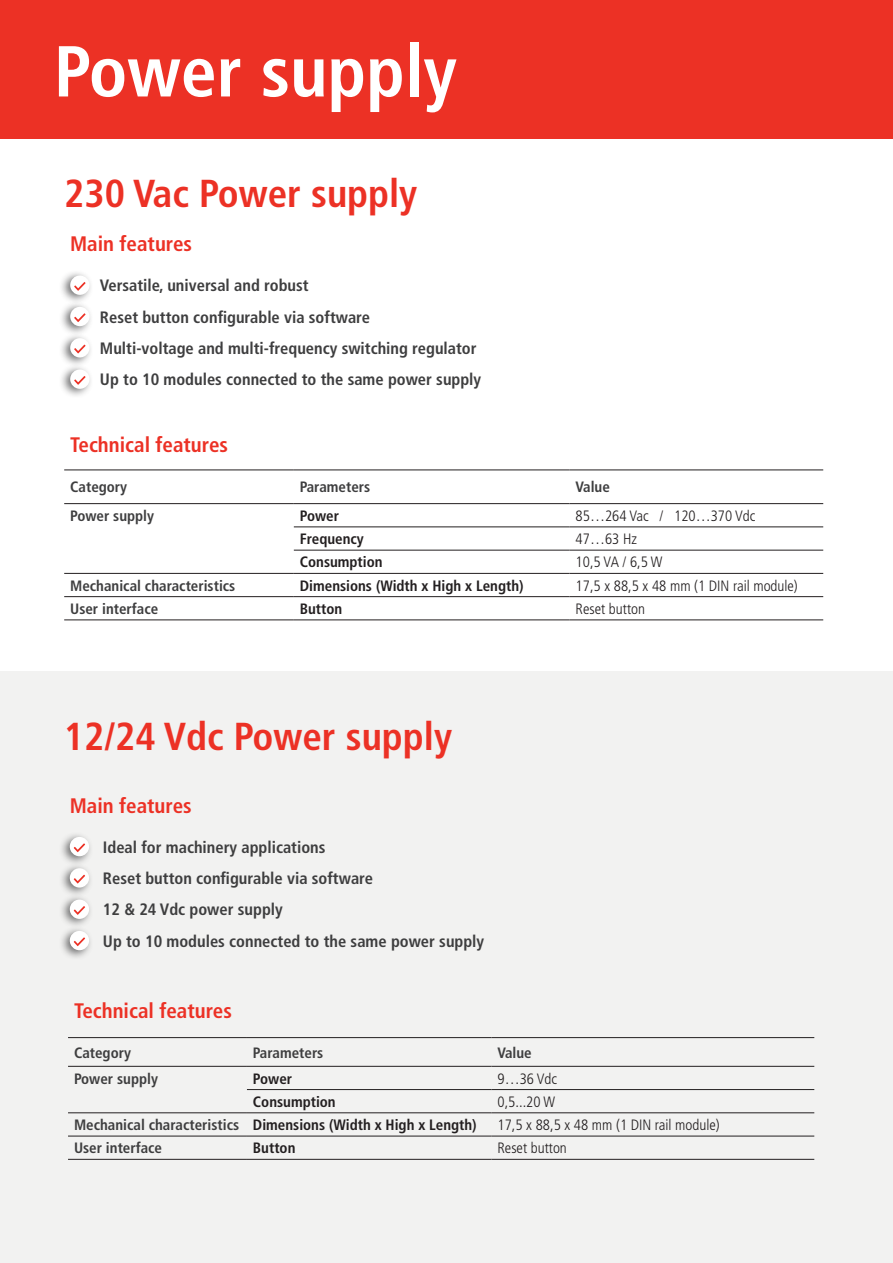
<style>
.page{position:relative;width:893px;height:1263px;background:#fff}
.page>*{position:absolute;margin:0;border:0;box-sizing:border-box;transform-origin:0 0}
.t1{font:700 condensed 72px "Frutiger LT Std";color:#fff}
.t2{font:700 condensed 39px "Frutiger LT Std";color:#ec3125}
.t3{font:700 condensed 21px "Frutiger LT Std";color:#ec3125}
.t4{font:700 condensed 16.5px "Frutiger LT Std";color:#3e3e3f}
.t5{font:700 condensed 15px "Frutiger LT Std";color:#3e3e3f}
.t6{font:300 condensed 15px "Frutiger LT Std";color:#231f20}
.t7{font:700 condensed 15px "Frutiger LT Std";color:#231f20}
</style>
<div class="page">
<hr style="left:64px;top:503px;width:230px;height:1px;background:#231f20">
<hr style="left:64px;top:573px;width:230px;height:1px;background:#231f20">
<hr style="left:64px;top:620px;width:230px;height:1px;background:#231f20">
<hr style="left:294px;top:503px;width:276px;height:1px;background:#231f20">
<hr style="left:570px;top:503px;width:253px;height:1px;background:#231f20">
<hr style="left:294px;top:527px;width:276px;height:1px;background:#231f20">
<hr style="left:570px;top:527px;width:253px;height:1px;background:#231f20">
<hr style="left:294px;top:550px;width:276px;height:1px;background:#231f20">
<hr style="left:570px;top:550px;width:253px;height:1px;background:#231f20">
<hr style="left:294px;top:573px;width:276px;height:1px;background:#231f20">
<hr style="left:570px;top:573px;width:253px;height:1px;background:#231f20">
<hr style="left:294px;top:596px;width:276px;height:1px;background:#231f20">
<hr style="left:570px;top:596px;width:253px;height:1px;background:#231f20">
<hr style="left:294px;top:620px;width:276px;height:1px;background:#231f20">
<hr style="left:570px;top:620px;width:253px;height:1px;background:#231f20">
<hr style="left:64px;top:470px;width:230px;height:1px;background:#231f20">
<hr style="left:294px;top:470px;width:276px;height:1px;background:#231f20">
<hr style="left:570px;top:470px;width:253px;height:1px;background:#231f20">
<hr style="left:64px;top:596px;width:230px;height:1px;background:#231f20">
<div style="left:59px;top:270px;width:35px;height:35px;background:#3e3e3f;opacity:.75"></div>
<div style="left:70px;top:275px;width:20px;height:20px;background:#fff;border-radius:50%"></div>
<svg style="left:74px;top:282px;width:12px;height:9px"></svg>
<div style="left:59px;top:301px;width:35px;height:35px;background:#3e3e3f;opacity:.75"></div>
<div style="left:70px;top:307px;width:20px;height:19px;background:#fff;border-radius:50%"></div>
<svg style="left:74px;top:313px;width:12px;height:9px"></svg>
<div style="left:59px;top:332px;width:35px;height:36px;background:#3e3e3f;opacity:.75"></div>
<div style="left:70px;top:338px;width:20px;height:19px;background:#fff;border-radius:50%"></div>
<svg style="left:74px;top:345px;width:12px;height:8px"></svg>
<div style="left:59px;top:364px;width:35px;height:35px;background:#3e3e3f;opacity:.75"></div>
<div style="left:70px;top:369px;width:20px;height:20px;background:#fff;border-radius:50%"></div>
<svg style="left:74px;top:376px;width:12px;height:9px"></svg>
<div style="left:0;top:0;width:893px;height:139px;background:#ec3125"></div>
<div style="left:0;top:671px;width:893px;height:592px;background:#f2f2f1"></div>
<div style="left:58px;top:831px;width:35px;height:35px;background:#3e3e3f;opacity:.75"></div>
<div style="left:70px;top:837px;width:19px;height:19px;background:#fff;border-radius:50%"></div>
<svg style="left:74px;top:843px;width:11px;height:9px"></svg>
<div style="left:58px;top:862px;width:35px;height:36px;background:#3e3e3f;opacity:.75"></div>
<div style="left:70px;top:868px;width:19px;height:19px;background:#fff;border-radius:50%"></div>
<svg style="left:74px;top:875px;width:11px;height:8px"></svg>
<div style="left:58px;top:894px;width:35px;height:35px;background:#3e3e3f;opacity:.75"></div>
<div style="left:70px;top:899px;width:19px;height:20px;background:#fff;border-radius:50%"></div>
<svg style="left:74px;top:906px;width:11px;height:9px"></svg>
<div style="left:58px;top:925px;width:35px;height:35px;background:#3e3e3f;opacity:.75"></div>
<div style="left:70px;top:931px;width:19px;height:19px;background:#fff;border-radius:50%"></div>
<svg style="left:74px;top:937px;width:11px;height:9px"></svg>
<hr style="left:68px;top:1066px;width:179px;height:1px;background:#231f20">
<hr style="left:68px;top:1112px;width:179px;height:1px;background:#231f20">
<hr style="left:68px;top:1159px;width:179px;height:1px;background:#231f20">
<hr style="left:247px;top:1066px;width:244px;height:1px;background:#231f20">
<hr style="left:491px;top:1066px;width:323px;height:1px;background:#231f20">
<hr style="left:247px;top:1089px;width:244px;height:1px;background:#231f20">
<hr style="left:491px;top:1089px;width:323px;height:1px;background:#231f20">
<hr style="left:247px;top:1112px;width:244px;height:1px;background:#231f20">
<hr style="left:491px;top:1112px;width:323px;height:1px;background:#231f20">
<hr style="left:247px;top:1136px;width:244px;height:1px;background:#231f20">
<hr style="left:491px;top:1136px;width:323px;height:1px;background:#231f20">
<hr style="left:247px;top:1159px;width:244px;height:1px;background:#231f20">
<hr style="left:491px;top:1159px;width:323px;height:1px;background:#231f20">
<hr style="left:68px;top:1037px;width:179px;height:1px;background:#231f20">
<hr style="left:247px;top:1037px;width:244px;height:1px;background:#231f20">
<hr style="left:491px;top:1037px;width:323px;height:1px;background:#231f20">
<hr style="left:68px;top:1136px;width:179px;height:1px;background:#231f20">
<p class="t1" style="left:54px;top:29px;width:404px">Power supply</p>
<p class="t2" style="left:64px;top:170px;width:355px">230 Vac Power supply</p>
<p class="t3" style="left:70px;top:231px;width:123px">Main features</p>
<p class="t4" style="left:100px;top:276px;width:210px">Versatile, universal and robust</p>
<p class="t4" style="left:100px;top:307px;width:272px">Reset button configurable via software</p>
<p class="t4" style="left:100px;top:338px;width:378px">Multi-voltage and multi-frequency switching regulator</p>
<p class="t4" style="left:100px;top:370px;width:383px">Up to 10 modules connected to the same power supply</p>
<p class="t3" style="left:70px;top:432px;width:159px">Technical features</p>
<p class="t5" style="left:70px;top:478px;width:58px">Category</p>
<p class="t5" style="left:300px;top:478px;width:72px">Parameters</p>
<p class="t5" style="left:576px;top:478px;width:36px">Value</p>
<p class="t5" style="left:70px;top:507px;width:85px">Power supply</p>
<p class="t7" style="left:300px;top:507px;width:41px">Power</p>
<p class="t6" style="left:576px;top:507px;width:181px">85…264 Vac / 120…370 Vdc</p>
<p class="t7" style="left:300px;top:530px;width:66px">Frequency</p>
<p class="t6" style="left:576px;top:530px;width:63px">47…63 Hz</p>
<p class="t7" style="left:300px;top:553px;width:84px">Consumption</p>
<p class="t6" style="left:576px;top:554px;width:88px">10,5 VA / 6,5 W</p>
<p class="t5" style="left:70px;top:576px;width:167px">Mechanical characteristics</p>
<p class="t7" style="left:300px;top:576px;width:225px">Dimensions (Width x High x Length)</p>
<p class="t6" style="left:576px;top:577px;width:224px">17,5 x 88,5 x 48 mm (1 DIN rail module)</p>
<p class="t5" style="left:70px;top:600px;width:90px">User interface</p>
<p class="t7" style="left:300px;top:600px;width:44px">Button</p>
<p class="t6" style="left:576px;top:600px;width:71px">Reset button</p>
<p class="t2" style="left:64px;top:713px;width:390px">12/24 Vdc Power supply</p>
<p class="t3" style="left:70px;top:793px;width:123px">Main features</p>
<p class="t4" style="left:103px;top:837px;width:224px">Ideal for machinery applications</p>
<p class="t4" style="left:103px;top:868px;width:272px">Reset button configurable via software</p>
<p class="t4" style="left:103px;top:900px;width:181px">12 &amp; 24 Vdc power supply</p>
<p class="t4" style="left:103px;top:931px;width:383px">Up to 10 modules connected to the same power supply</p>
<p class="t3" style="left:74px;top:998px;width:159px">Technical features</p>
<p class="t5" style="left:74px;top:1043px;width:58px">Category</p>
<p class="t5" style="left:253px;top:1043px;width:72px">Parameters</p>
<p class="t5" style="left:497px;top:1043px;width:36px">Value</p>
<p class="t5" style="left:74px;top:1069px;width:85px">Power supply</p>
<p class="t7" style="left:253px;top:1069px;width:41px">Power</p>
<p class="t6" style="left:497px;top:1070px;width:61px">9…36 Vdc</p>
<p class="t7" style="left:253px;top:1093px;width:84px">Consumption</p>
<p class="t6" style="left:497px;top:1093px;width:59px">0,5...20 W</p>
<p class="t5" style="left:74px;top:1116px;width:167px">Mechanical characteristics</p>
<p class="t7" style="left:253px;top:1116px;width:225px">Dimensions (Width x High x Length)</p>
<p class="t6" style="left:497px;top:1116px;width:224px">17,5 x 88,5 x 48 mm (1 DIN rail module)</p>
<p class="t5" style="left:74px;top:1139px;width:90px">User interface</p>
<p class="t7" style="left:253px;top:1139px;width:44px">Button</p>
<p class="t6" style="left:497px;top:1139px;width:71px">Reset button</p>
</div>
